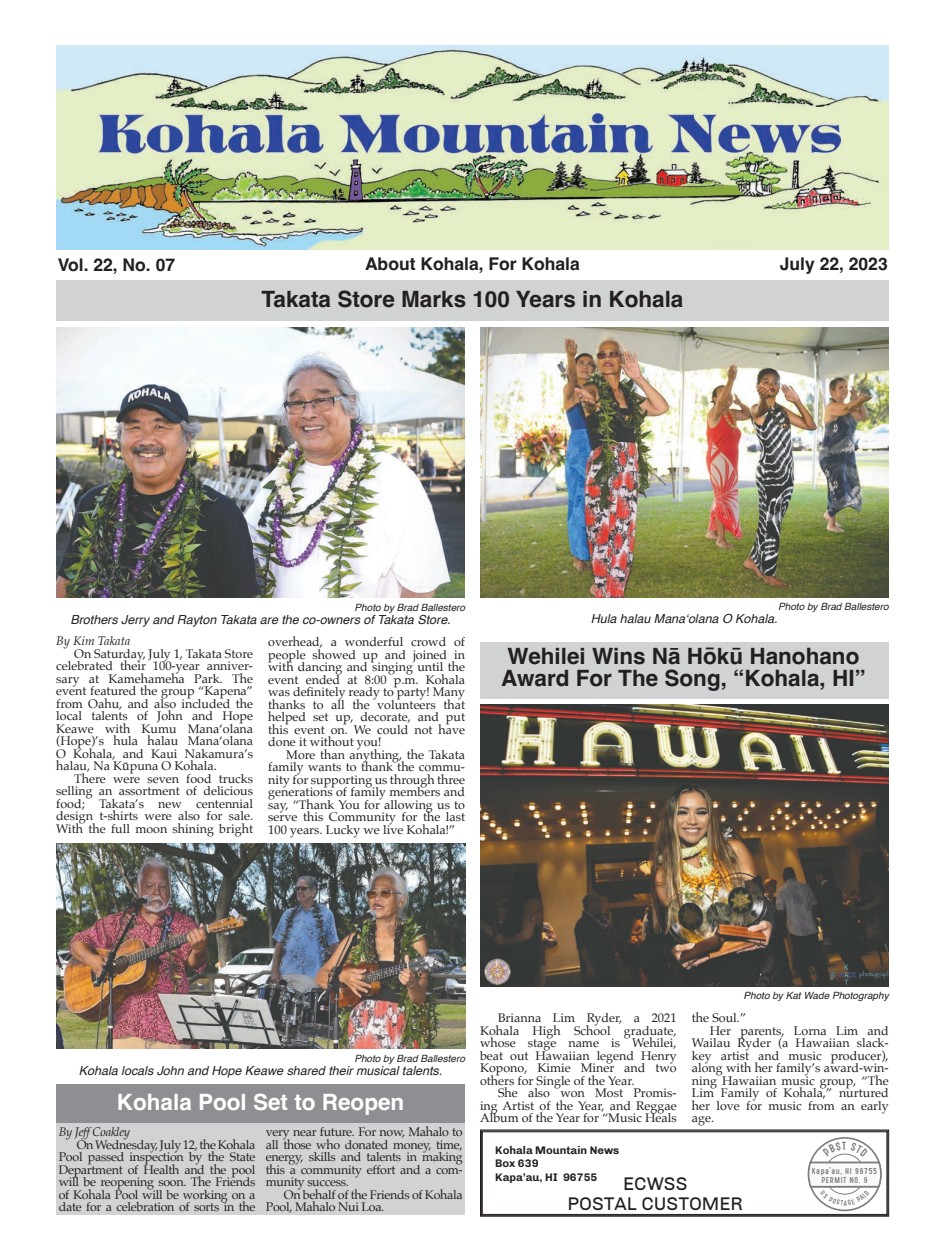
<style>
.page{position:relative;width:945px;height:1260px;background:#fff}
.page>*{position:absolute;margin:0;border:0;box-sizing:border-box;transform-origin:0 0}
.t1{font:700 22.5px/22.5px "Helvetica";color:#231f20}
.t2{font:700 22.5px "Helvetica";color:#fff}
.t3{font:18.75px/20px "Chivo";color:#231f20;text-align:center}
.t4{font:700 17.5px "Helvetica";color:#231f20}
.t5{font:12.5px/12.5px "Palatino";color:#231f20;text-align:justify}
.t6{font:italic 12.5px "Helvetica";color:#231f20}
.t7{font:12.5px/12.5px "Palatino";letter-spacing:-.025em;color:#231f20}
.t8{font:italic 12.5px "Palatino";letter-spacing:-.025em;color:#231f20}
.t9{font:italic 12.5px "Palatino";color:#231f20}
.t10{font:700 11.25px/13.5px "Chivo";color:#231f20}
.t11{font:italic 10px "Helvetica";color:#231f20}
.t12{font:7.25px/8.8px "Gotcha Gothic";letter-spacing:.1em;color:#7b7d80;text-align:center}
</style>
<div class="page">
<div style="left:57px;top:1123px;width:408px;height:92px;background:#d1d2d4"></div>
<img style="left:56px;top:45px;width:833px;height:204px">
<div style="left:707px;top:240px;width:46px;height:9px;background:#e3eec7"></div>
<div style="left:56px;top:280px;width:833px;height:40px;background:#d1d2d4"></div>
<div style="left:480px;top:642px;width:409px;height:56px;background:#d1d2d4"></div>
<img style="left:480px;top:704px;width:409px;height:283px">
<div style="left:56px;top:1085px;width:409px;height:38px;background:#8d8f92"></div>
<img style="left:56px;top:327px;width:409px;height:271px">
<img style="left:56px;top:843px;width:409px;height:206px">
<img style="left:480px;top:327px;width:409px;height:271px">
<svg style="left:480px;top:1129px;width:409px;height:88px"></svg>
<h3 class="t4" style="left:58px;top:254px;width:119px">Vol. 22, No. 07</h3>
<h3 class="t4" style="left:365px;top:253px;width:216px">About Kohala, For Kohala</h3>
<h3 class="t4" style="left:780px;top:253px;width:109px">July 22, 2023</h3>
<h1 class="t1" style="left:262px;top:290px;width:423px">Takata Store Marks 100 Years in Kohala</h1>
<p class="t11" style="left:355px;top:600px;width:112px">Photo by Brad Ballestero</p>
<p class="t6" style="left:70px;top:609px;width:382px">Brothers Jerry and Rayton Takata are the co-owners of Takata Store.</p>
<p class="t9" style="left:56px;top:631px;width:76px">By Kim Takata</p>
<p class="t5" style="left:56px;top:647px;width:198px;text-indent:18px">On Saturday, July 1, Takata Store celebrated their 100-year anniver&shy;sary at Kamehameha Park. The event featured the group “Kapena” from Oahu, and also included the local talents of John and Hope Keawe with Kumu Manaʻolana (Hope)’s hula halau Manaʻolana O Kohala, and Kaui Nakamura’s halau, Na Kūpuna O Kohala.</p>
<p class="t5" style="left:56px;top:772px;width:198px;text-indent:18px">There were seven food trucks selling an assortment of delicious food; Takata’s new centennial design t-shirts were also for sale.<br>With the full moon shining bright</p>
<p class="t5" style="left:268px;top:635px;width:198px">overhead, a wonderful crowd of people showed up and joined in with dancing and singing until the event ended at 8:00 p.m. Kohala was definitely ready to party! Many thanks to all the volunteers that helped set up, decorate, and put this event on. We could not have done it without you!</p>
<p class="t5" style="left:268px;top:748px;width:198px;text-indent:18px">More than anything, the Takata family wants to thank the commu&shy;nity for supporting us through three generations of family members and say, “Thank You for allowing us to serve this Community for the last 100 years. Lucky we live Kohala!”</p>
<p class="t11" style="left:778px;top:599px;width:112px">Photo by Brad Ballestero</p>
<p class="t6" style="left:591px;top:609px;width:188px">Hula halau Manaʻolana O Kohala.</p>
<h1 class="t1" style="left:501px;top:647px;width:366px">Wehilei Wins Nā Hōkū Hanohano<br>Award For The Song, “Kohala, HI”</h1>
<p class="t11" style="left:354px;top:1051px;width:112px">Photo by Brad Ballestero</p>
<p class="t6" style="left:79px;top:1061px;width:365px">Kohala locals John and Hope Keawe shared their musical talents.</p>
<h1 class="t2" style="left:117px;top:1089px;width:289px">Kohala Pool Set to Reopen</h1>
<p class="t8" style="left:59px;top:1121px;width:73px">By JeffCoakley</p>
<p class="t5" style="left:59px;top:1138px;width:198px;text-indent:18px">On Wednesday, July 12, the Kohala Pool passed inspection by the State Department of Health and the pool will be reopening soon. The Friends of Kohala Pool will be working on a date for a celebration of sorts in the</p>
<p class="t5" style="left:266px;top:1126px;width:198px">very near future. For now, Mahalo to all those who donated money, time, energy, skills and talents in making this a community effort and a com&shy;munity success.</p>
<p class="t7" style="left:266px;top:1188px;width:198px;text-indent:18px">On behalf of the Friends of Kohala<br>Pool, Mahalo Nui Loa.</p>
<p class="t5" style="left:480px;top:1012px;width:198px;text-indent:18px">Brianna Lim Ryder, a 2021<br>Kohala High School graduate, whose stage name is Wehilei, beat out Hawaiian legend Henry Kopono, Kimie Miner and two others for Single of the Year.</p>
<p class="t5" style="left:480px;top:1087px;width:198px;text-indent:18px">She also won Most Promis&shy;ing Artist of the Year, and Reggae Album of the Year for “Music Heals</p>
<p class="t11" style="left:743px;top:988px;width:147px">Photo by Kat Wade Photography</p>
<p class="t5" style="left:692px;top:1012px;width:56px">the Soul.”</p>
<p class="t5" style="left:710px;top:1024px;width:180px">Her parents, Lorna Lim and</p>
<p class="t5" style="left:692px;top:1037px;width:198px">Wailau Ryder (a Hawaiian slack-</p>
<p class="t5" style="left:692px;top:1049px;width:198px">key artist and music producer),</p>
<p class="t5" style="left:692px;top:1062px;width:198px">along with her family’s award-win-</p>
<p class="t5" style="left:692px;top:1074px;width:198px">ning Hawaiian music group, “The</p>
<p class="t5" style="left:692px;top:1087px;width:198px">Lim Family of Kohala,” nurtured</p>
<p class="t5" style="left:692px;top:1099px;width:198px">her love for music from an early</p>
<p class="t5" style="left:692px;top:1112px;width:24px">age.</p>
<p class="t10" style="left:495px;top:1143px;width:126px">Kohala Mountain News<br>Box 639<br>Kapa’au, HI 96755</p>
<h2 class="t3" style="left:567px;top:1174px;width:177px">ECWSS<br>POSTAL CUSTOMER</h2>
<p class="t12" style="left:812px;top:1167px;width:67px">Kapa`au, HI 96755<br>PERMIT NO. 9</p>
</div>
